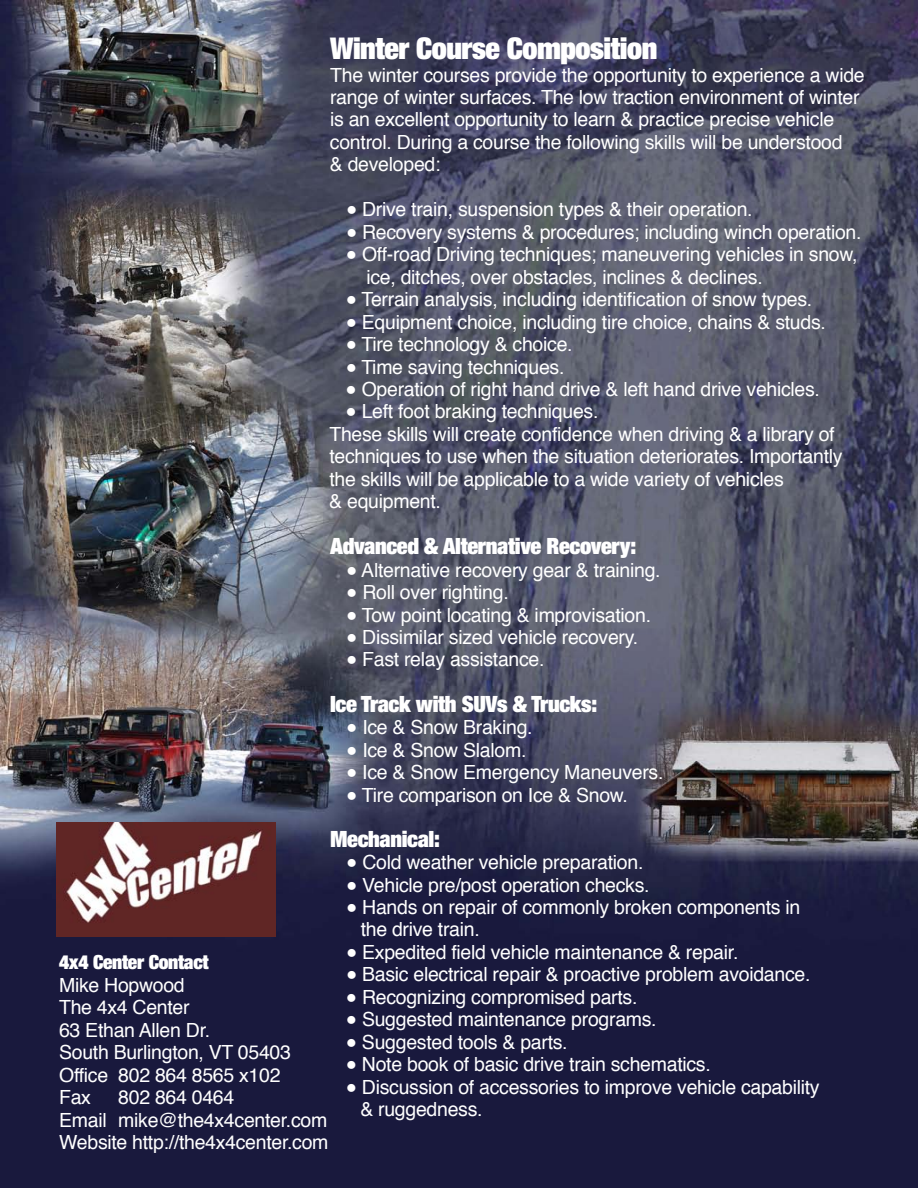
<style>
.page{position:relative;width:918px;height:1188px;background:#fff}
.page>*{position:absolute;margin:0;border:0;box-sizing:border-box;transform-origin:0 0}
.t1{font:900 expanded 30px "Helvetica Neue";letter-spacing:-.015em;color:#fff}
.t2{font:900 expanded 22.5px "Helvetica Neue";letter-spacing:-.015em;color:#fff}
.t3{font:19.5px/22.5px "Helvetica";letter-spacing:-.015em;color:#fff}
.t4{font:900 expanded 19.5px "Helvetica Neue";letter-spacing:-.015em;color:#fff}
.s1{font-family:"Lucida Grande"}
</style>
<div class="page">
<img style="left:0;top:0;width:918px;height:1188px">
<img style="left:56px;top:823px;width:220px;height:114px">
<h1 class="t1" style="left:330px;top:38px;width:329px">Winter Course Composition</h1>
<p class="t3" style="left:330px;top:65px;width:536px">The winter courses provide the opportunity to experience a wide range of winter surfaces. The low traction environment of winter is an excellent opportunity to learn &amp; practice precise vehicle control. During a course the following skills will be understood<br>&amp; developed:</p>
<p class="t3" style="left:346px;top:200px;width:408px"><span class="s1">●</span> Drive train, suspension types &amp; their operation.</p>
<p class="t3" style="left:346px;top:222px;width:517px"><span class="s1">●</span> Recovery systems &amp; procedures; including winch operation.</p>
<p class="t3" style="left:366px;top:245px;width:493px;text-indent:-20px"><span class="s1">●</span> Off-road Driving techniques; maneuvering vehicles in snow, ice, ditches, over obstacles, inclines &amp; declines.</p>
<p class="t3" style="left:346px;top:290px;width:468px"><span class="s1">●</span> Terrain analysis, including identification of snow types.</p>
<p class="t3" style="left:346px;top:312px;width:482px"><span class="s1">●</span> Equipment choice, including tire choice, chains &amp; studs.</p>
<p class="t3" style="left:346px;top:335px;width:228px"><span class="s1">●</span> Tire technology &amp; choice.</p>
<p class="t3" style="left:346px;top:357px;width:220px"><span class="s1">●</span> Time saving techniques.</p>
<p class="t3" style="left:346px;top:380px;width:476px"><span class="s1">●</span> Operation of right hand drive &amp; left hand drive vehicles.</p>
<p class="t3" style="left:329px;top:402px;width:515px;text-indent:16px"><span class="s1">●</span> Left foot braking techniques.<br>These skills will create confidence when driving &amp; a library of techniques to use when the situation deteriorates. Importantly the skills will be applicable to a wide variety of vehicles<br>&amp; equipment.</p>
<p class="t2" style="left:330px;top:538px;width:308px">Advanced &amp; Alternative Recovery:</p>
<p class="t3" style="left:346px;top:560px;width:316px"><span class="s1">●</span> Alternative recovery gear &amp; training.</p>
<p class="t3" style="left:346px;top:583px;width:164px"><span class="s1">●</span> Roll over righting.</p>
<p class="t3" style="left:346px;top:605px;width:306px"><span class="s1">●</span> Tow point locating &amp; improvisation.</p>
<p class="t3" style="left:346px;top:627px;width:294px"><span class="s1">●</span> Dissimilar sized vehicle recovery.</p>
<p class="t3" style="left:346px;top:650px;width:200px"><span class="s1">●</span> Fast relay assistance.</p>
<p class="t2" style="left:330px;top:696px;width:269px">Ice Track with SUVs &amp; Trucks:</p>
<p class="t3" style="left:346px;top:718px;width:188px"><span class="s1">●</span> Ice &amp; Snow Braking.</p>
<p class="t3" style="left:346px;top:740px;width:182px"><span class="s1">●</span> Ice &amp; Snow Slalom.</p>
<p class="t3" style="left:346px;top:763px;width:319px"><span class="s1">●</span> Ice &amp; Snow Emergency Maneuvers.</p>
<p class="t3" style="left:346px;top:785px;width:283px"><span class="s1">●</span> Tire comparison on Ice &amp; Snow.</p>
<p class="t2" style="left:330px;top:831px;width:111px">Mechanical:</p>
<p class="t3" style="left:346px;top:853px;width:299px"><span class="s1">●</span> Cold weather vehicle preparation.</p>
<p class="t3" style="left:346px;top:875px;width:305px"><span class="s1">●</span> Vehicle pre/post operation checks.</p>
<p class="t3" style="left:361px;top:897px;width:441px;text-indent:-15px"><span class="s1">●</span> Hands on repair of commonly broken components in the drive train.</p>
<p class="t3" style="left:346px;top:942px;width:394px"><span class="s1">●</span> Expedited field vehicle maintenance &amp; repair.</p>
<p class="t3" style="left:346px;top:965px;width:466px"><span class="s1">●</span> Basic electrical repair &amp; proactive problem avoidance.</p>
<p class="t3" style="left:346px;top:987px;width:293px"><span class="s1">●</span> Recognizing compromised parts.</p>
<p class="t3" style="left:346px;top:1010px;width:312px"><span class="s1">●</span> Suggested maintenance programs.</p>
<p class="t3" style="left:346px;top:1032px;width:223px"><span class="s1">●</span> Suggested tools &amp; parts.</p>
<p class="t3" style="left:346px;top:1055px;width:367px"><span class="s1">●</span> Note book of basic drive train schematics.</p>
<p class="t3" style="left:360px;top:1077px;width:461px;text-indent:-15px"><span class="s1">●</span> Discussion of accessories to improve vehicle capability &amp; ruggedness.</p>
<p class="t4" style="left:59px;top:955px;width:151px">4x4 Center Contact</p>
<p class="t3" style="left:59px;top:975px;width:233px">Mike Hopwood<br>The 4x4 Center<br>63 Ethan Allen Dr.<br>South Burlington, VT 05403<br>Office 802 864 8565 x102<br>Fax</p>
<p class="t3" style="left:59px;top:1088px;width:271px;text-indent:59px">802 864 0464<br>Email mike@the4x4center.com<br>Website http://the4x4center.com</p>
</div>
